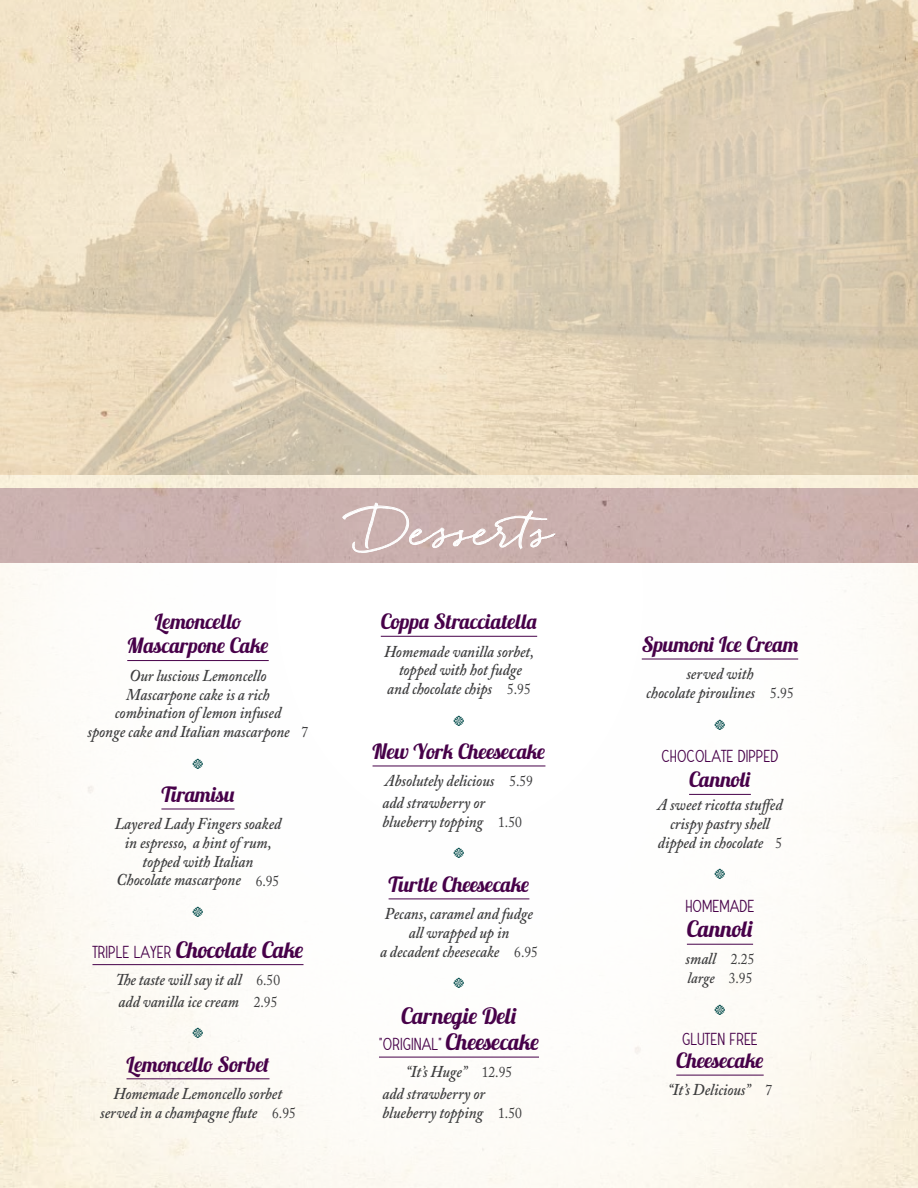
<style>
.page{position:relative;width:918px;height:1188px;background:#fff}
.page>*{position:absolute;margin:0;border:0;box-sizing:border-box;transform-origin:0 0}
.t1{font:46.5px "Quickpen";color:#fff}
.Dessert_title{font:22.5px "Lobster 1.3";color:#470149}
.Dessert_title-2{font:21px/24px "Lobster 1.3";color:#470149;text-align:center}
.description{font:italic 600 16.5px/18.8px "Adobe Caslon Pro";color:#3e3e3f;text-align:center;scale:.9 1}
.description-2{font:italic 600 15.75px "Adobe Caslon Pro";color:#3e3e3f;scale:.9 1}
.Dessert_title-3{font:15px "Vintage Avalanche";color:#470149}
.MENU_ENTREE_red{font:600 10.5px "Adobe Caslon Pro";color:#004a49}
.s1{font-weight:400;font-style:normal;font-size:15px}
.s2{font-family:"Vintage Avalanche";font-size:15px}
.s3{font-family:"Lobster 1.3";font-size:22.5px}
</style>
<div class="page">
<img style="left:0;top:563px;width:918px;height:625px">
<hr style="left:127px;top:660px;width:142px;height:1px;background:#470149">
<hr style="left:161px;top:809px;width:74px;height:1px;background:#470149">
<hr style="left:92px;top:964px;width:212px;height:1px;background:#470149">
<hr style="left:126px;top:1078px;width:144px;height:1px;background:#470149">
<hr style="left:381px;top:636px;width:156px;height:1px;background:#470149">
<hr style="left:373px;top:766px;width:172px;height:1px;background:#470149">
<hr style="left:389px;top:899px;width:140px;height:1px;background:#470149">
<hr style="left:379px;top:1057px;width:160px;height:1px;background:#470149">
<hr style="left:642px;top:659px;width:156px;height:1px;background:#470149">
<hr style="left:689px;top:794px;width:62px;height:1px;background:#470149">
<hr style="left:687px;top:944px;width:66px;height:1px;background:#470149">
<hr style="left:676px;top:1075px;width:88px;height:1px;background:#470149">
<img style="left:0;top:0;width:918px;height:563px">
<svg style="left:342px;top:503px;width:213px;height:50px;background:#cfb8b6"></svg>
<p class="Dessert_title-2" style="left:127px;top:610px;width:143px">Lemoncello<br>Mascarpone Cake</p>
<p class="description" style="left:88px;top:666px;width:247px">Our luscious Lemoncello<br>Mascarpone cake is a rich<br>combination of lemon infused<br>sponge cake and Italian mascarpone <span class="s1">7</span></p>
<p class="MENU_ENTREE_red" style="left:193px;top:759px;width:12px">t</p>
<p class="Dessert_title-2" style="left:161px;top:782px;width:75px">Tiramisu</p>
<p class="description" style="left:115px;top:814px;width:187px">Layered Lady Fingers soaked in espresso, a hint of rum, topped with Italian<br>Chocolate mascarpone <span class="s1">6.95</span></p>
<p class="MENU_ENTREE_red" style="left:193px;top:907px;width:12px">t</p>
<p class="Dessert_title" style="left:92px;top:935px;width:213px"><span class="s2">TRIPLE LAYER</span> Chocolate Cake</p>
<p class="description" style="left:116px;top:970px;width:184px">The taste will say it all <span class="s1">6.50</span></p>
<p class="description" style="left:119px;top:992px;width:178px">add vanilla ice cream <span class="s1">2.95</span></p>
<p class="MENU_ENTREE_red" style="left:193px;top:1029px;width:12px">t</p>
<p class="Dessert_title-2" style="left:126px;top:1052px;width:145px">Lemoncello Sorbet</p>
<p class="description" style="left:100px;top:1084px;width:219px">Homemade Lemoncello sorbet served in a champagne flute <span class="s1">6.95</span></p>
<p class="t1" style="left:364px;top:503px;width:209px">Desserts</p>
<p class="Dessert_title-2" style="left:381px;top:609px;width:158px">Coppa Stracciatella</p>
<p class="description" style="left:384px;top:641px;width:168px">Homemade vanilla sorbet, topped with hot fudge<br>and chocolate chips <span class="s1">5.95</span></p>
<p class="MENU_ENTREE_red" style="left:454px;top:716px;width:12px">t</p>
<p class="Dessert_title-2" style="left:373px;top:739px;width:174px">New York Cheesecake</p>
<p class="description" style="left:385px;top:771px;width:166px">Absolutely delicious <span class="s1">5.59</span></p>
<p class="description" style="left:382px;top:793px;width:156px;text-align:left">add strawberry or blueberry topping <span class="s1">1.50</span></p>
<p class="MENU_ENTREE_red" style="left:454px;top:849px;width:12px">t</p>
<p class="Dessert_title-2" style="left:389px;top:872px;width:142px">Turtle Cheesecake</p>
<p class="description" style="left:380px;top:904px;width:177px">Pecans, caramel and fudge all wrapped up in<br>a decadent cheesecake <span class="s1">6.95</span></p>
<p class="MENU_ENTREE_red" style="left:454px;top:978px;width:12px">t</p>
<p class="Dessert_title" style="left:401px;top:1002px;width:117px">Carnegie Deli</p>
<p class="Dessert_title-3" style="left:379px;top:1036px;width:162px">"ORIGINAL” <span class="s3">Cheesecake</span></p>
<p class="description" style="left:406px;top:1062px;width:120px">“It’s Huge” <span class="s1">12.95</span></p>
<p class="description" style="left:383px;top:1084px;width:156px;text-align:left">add strawberry or blueberry topping <span class="s1">1.50</span></p>
<p class="Dessert_title-2" style="left:642px;top:632px;width:158px">Spumoni Ice Cream</p>
<p class="description" style="left:646px;top:664px;width:165px">served with<br>chocolate piroulines <span class="s1">5.95</span></p>
<p class="MENU_ENTREE_red" style="left:715px;top:720px;width:12px">t</p>
<p class="Dessert_title-3" style="left:662px;top:748px;width:118px">CHOCOLATE DIPPED</p>
<p class="Dessert_title-2" style="left:689px;top:767px;width:63px">Cannoli</p>
<p class="description" style="left:657px;top:795px;width:141px">A sweet ricotta stuffed crispy pastry shell dipped in chocolate <span class="s1">5</span></p>
<p class="MENU_ENTREE_red" style="left:715px;top:870px;width:12px">t</p>
<p class="Dessert_title-3" style="left:686px;top:898px;width:70px">HOMEMADE</p>
<p class="Dessert_title" style="left:687px;top:915px;width:68px">Cannoli</p>
<p class="description" style="left:686px;top:949px;width:78px">small <span class="s1">2.25</span></p>
<p class="description-2" style="left:688px;top:969px;width:74px">large <span class="s1">3.95</span></p>
<p class="MENU_ENTREE_red" style="left:715px;top:1005px;width:12px">t</p>
<p class="Dessert_title-3" style="left:682px;top:1032px;width:77px">GLUTEN FREE</p>
<p class="Dessert_title-2" style="left:676px;top:1048px;width:89px">Cheesecake</p>
<p class="description" style="left:668px;top:1080px;width:117px">“It’s Delicious” <span class="s1">7</span></p>
</div>
